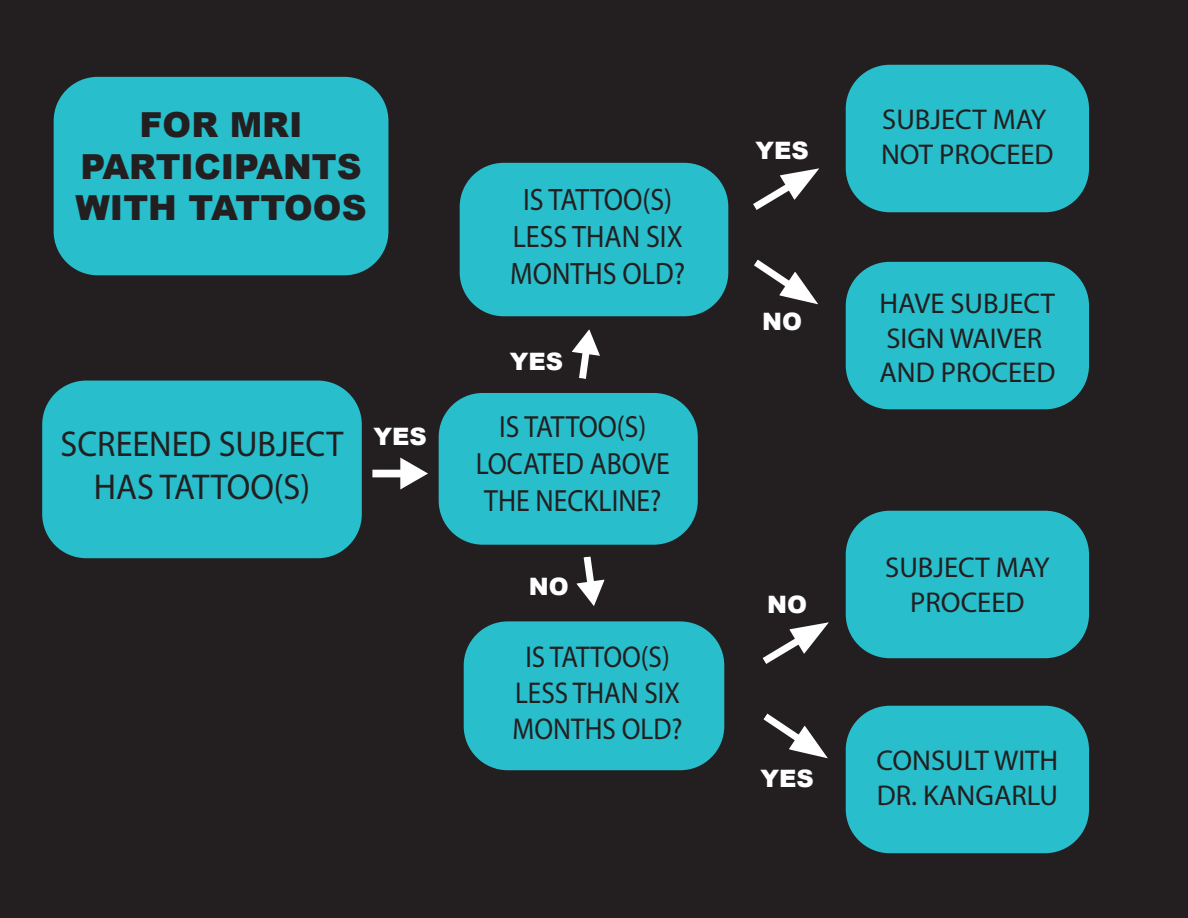
<style>
.page{position:relative;width:1188px;height:918px;background:#231f20}
.page>*{position:absolute;margin:0;border:0;box-sizing:border-box;transform-origin:0 0}
.t1{font:36px/43.2px "Myriad Pro";color:#231f20;text-align:center;scale:.95 1}
.t2{font:900 34.5px/41.4px "Arial";color:#231f20;text-align:center}
.t3{font:31.05px/37.3px "Myriad Pro";color:#231f20;text-align:center;scale:.9 1}
.t4{font:30.75px/36.9px "Myriad Pro";color:#231f20;text-align:center;scale:.9 1}
.t5{font:30.15px/36.2px "Myriad Pro";color:#231f20;text-align:center;scale:.9 1}
.t6{font:28.65px/34.3px "Myriad Pro";color:#231f20}
.t7{font:900 24px "Arial";color:#fff}
</style>
<div class="page">
<div style="left:54px;top:77px;width:334px;height:198px;background:#28becb;border-radius:44px"></div>
<div style="left:42px;top:381px;width:320px;height:177px;background:#28becb;border-radius:44px"></div>
<div style="left:439px;top:393px;width:259px;height:152px;background:#28becb;border-radius:44px"></div>
<div style="left:460px;top:163px;width:268px;height:153px;background:#28becb;border-radius:44px"></div>
<div style="left:846px;top:262px;width:243px;height:147px;background:#28becb;border-radius:44px"></div>
<div style="left:464px;top:621px;width:260px;height:149px;background:#28becb;border-radius:44px"></div>
<div style="left:846px;top:65px;width:243px;height:147px;background:#28becb;border-radius:44px"></div>
<div style="left:846px;top:706px;width:243px;height:147px;background:#28becb;border-radius:44px"></div>
<div style="left:846px;top:511px;width:243px;height:147px;background:#28becb;border-radius:44px"></div>
<svg style="left:572px;top:329px;width:28px;height:50px"></svg>
<svg style="left:372px;top:458px;width:56px;height:32px"></svg>
<svg style="left:576px;top:556px;width:29px;height:50px"></svg>
<svg style="left:753px;top:168px;width:66px;height:42px"></svg>
<svg style="left:754px;top:259px;width:64px;height:46px"></svg>
<svg style="left:762px;top:622px;width:67px;height:42px"></svg>
<svg style="left:763px;top:713px;width:65px;height:46px"></svg>
<p class="t2" style="left:75px;top:103px;width:293px">FOR MRI<br>PARTICIPANTS<br>WITH TATTOOS</p>
<p class="t1" style="left:61px;top:422px;width:299px">SCREENED SUBJECT<br>HAS TATTOO(S)</p>
<p class="t7" style="left:374px;top:419px;width:55px">YES</p>
<p class="t3" style="left:510px;top:180px;width:196px">IS TATTOO(S)<br>LESS THAN SIX<br>MONTHS OLD?</p>
<p class="t7" style="left:510px;top:344px;width:55px">YES</p>
<p class="t4" style="left:476px;top:408px;width:217px">IS TATTOO(S)<br>LOCATED ABOVE<br>THE NECKLINE?</p>
<p class="t7" style="left:529px;top:569px;width:41px">NO</p>
<p class="t5" style="left:513px;top:638px;width:190px">IS TATTOO(S)<br>LESS THAN SIX<br>MONTHS OLD?</p>
<p class="t7" style="left:755px;top:133px;width:55px">YES</p>
<p class="t7" style="left:762px;top:304px;width:41px">NO</p>
<p class="t6" style="left:881px;top:102px;width:174px">SUBJECT MAY<br>NOT PROCEED</p>
<p class="t6" style="left:879px;top:286px;width:178px">HAVE SUBJECT<br>SIGN WAIVER<br>AND PROCEED</p>
<p class="t7" style="left:767px;top:587px;width:41px">NO</p>
<p class="t7" style="left:760px;top:761px;width:55px">YES</p>
<p class="t6" style="left:885px;top:550px;width:166px;text-align:center">SUBJECT MAY<br>PROCEED</p>
<p class="t6" style="left:877px;top:743px;width:183px">CONSULT WITH<br>DR. KANGARLU</p>
</div>
